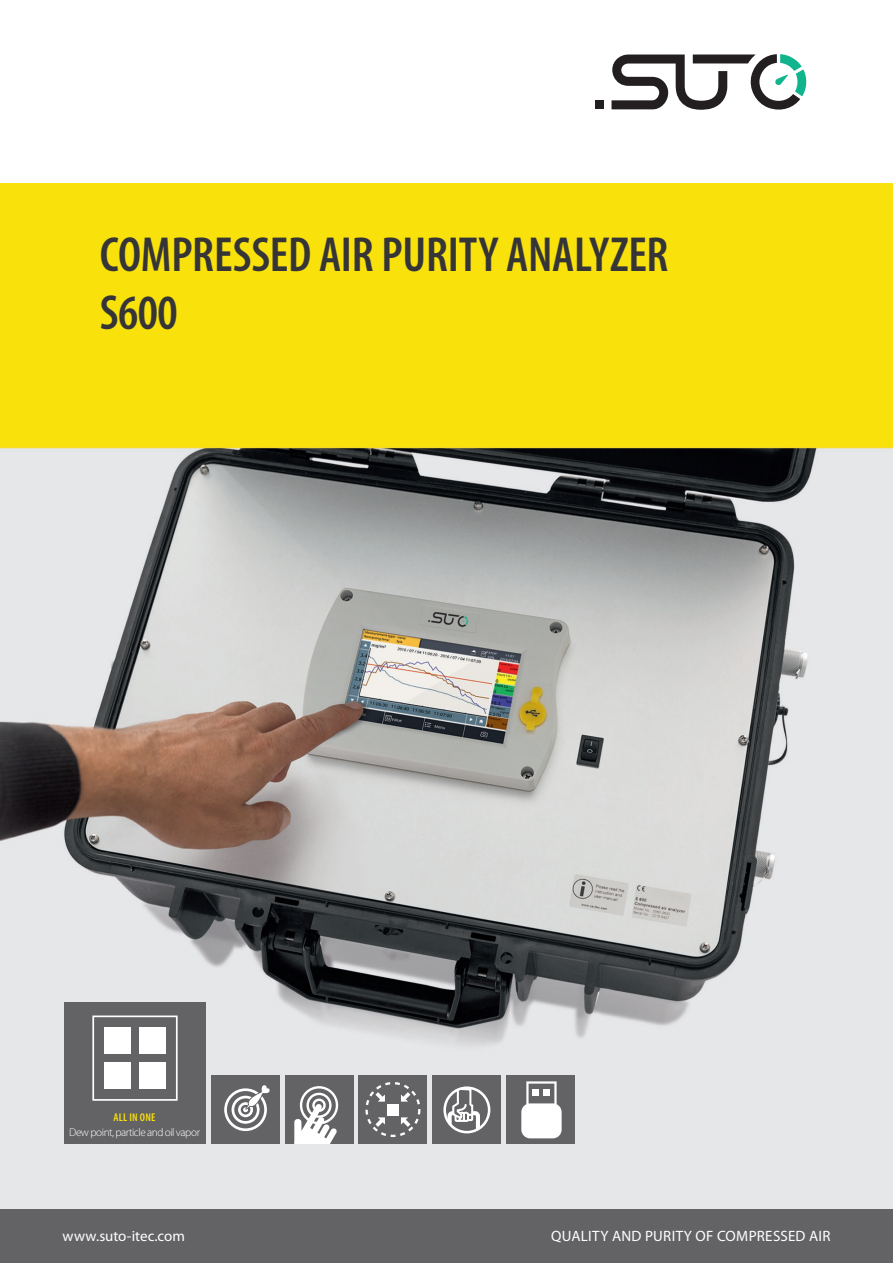
<style>
.page{position:relative;width:893px;height:1263px;background:#fff}
.page>*{position:absolute;margin:0;border:0;box-sizing:border-box;transform-origin:0 0}
.t1{font:600 condensed 49.5px/58.2px "Myriad Pro";letter-spacing:-.005em;color:#353537}
.t2{font:15px "Myriad Pro";letter-spacing:.015em;color:#fff}
.t3{font:300 11.25px "Myriad Pro";letter-spacing:-.04em;color:#fff}
.t4{font:600 condensed 11.25px "Myriad Pro";letter-spacing:.025em;color:#fae10b}
</style>
<div class="page">
<img style="left:0;top:184px;width:893px;height:1026px">
<div style="left:0;top:1210px;width:893px;height:53px;background:#636366"></div>
<svg style="left:611px;top:54px;width:196px;height:56px"></svg>
<div style="left:595px;top:100px;width:9px;height:9px;background:#231f20"></div>
<div style="left:64px;top:1002px;width:141px;height:142px;background:#636366"></div>
<div style="left:211px;top:1076px;width:68px;height:68px;background:#636366"></div>
<div style="left:285px;top:1076px;width:68px;height:68px;background:#636366"></div>
<div style="left:359px;top:1076px;width:68px;height:68px;background:#636366"></div>
<div style="left:433px;top:1076px;width:68px;height:68px;background:#636366"></div>
<div style="left:507px;top:1076px;width:68px;height:68px;background:#636366"></div>
<svg style="left:448px;top:1090px;width:32px;height:42px"></svg>
<div style="left:443px;top:1086px;width:47px;height:47px;border:3px solid #fff;border-radius:50%"></div>
<svg style="left:224px;top:1085px;width:46px;height:46px"></svg>
<svg style="left:365px;top:1082px;width:55px;height:55px"></svg>
<div style="left:387px;top:1103px;width:12px;height:12px;background:#fff"></div>
<div style="left:92px;top:1015px;width:86px;height:86px;border:2px solid #fff"></div>
<div style="left:104px;top:1027px;width:27px;height:27px;background:#fff"></div>
<div style="left:139px;top:1027px;width:27px;height:27px;background:#fff"></div>
<div style="left:104px;top:1062px;width:27px;height:27px;background:#fff"></div>
<div style="left:139px;top:1062px;width:27px;height:27px;background:#fff"></div>
<svg style="left:294px;top:1086px;width:44px;height:58px"></svg>
<svg style="left:521px;top:1081px;width:41px;height:57px"></svg>
<div style="left:533px;top:1089px;width:6px;height:7px;background:#fff"></div>
<div style="left:543px;top:1089px;width:7px;height:7px;background:#fff"></div>
<h1 class="t1" style="left:100px;top:226px;width:570px">COMPRESSED AIR PURITY ANALYZER<br>S600</h1>
<p class="t4" style="left:114px;top:1111px;width:43px">ALL IN ONE</p>
<p class="t3" style="left:69px;top:1126px;width:132px">Dew point, particle and oil vapor</p>
<p class="t2" style="left:63px;top:1228px;width:124px">www.suto-itec.com</p>
<p class="t2" style="left:551px;top:1228px;width:281px">QUALITY AND PURITY OF COMPRESSED AIR</p>
</div>
